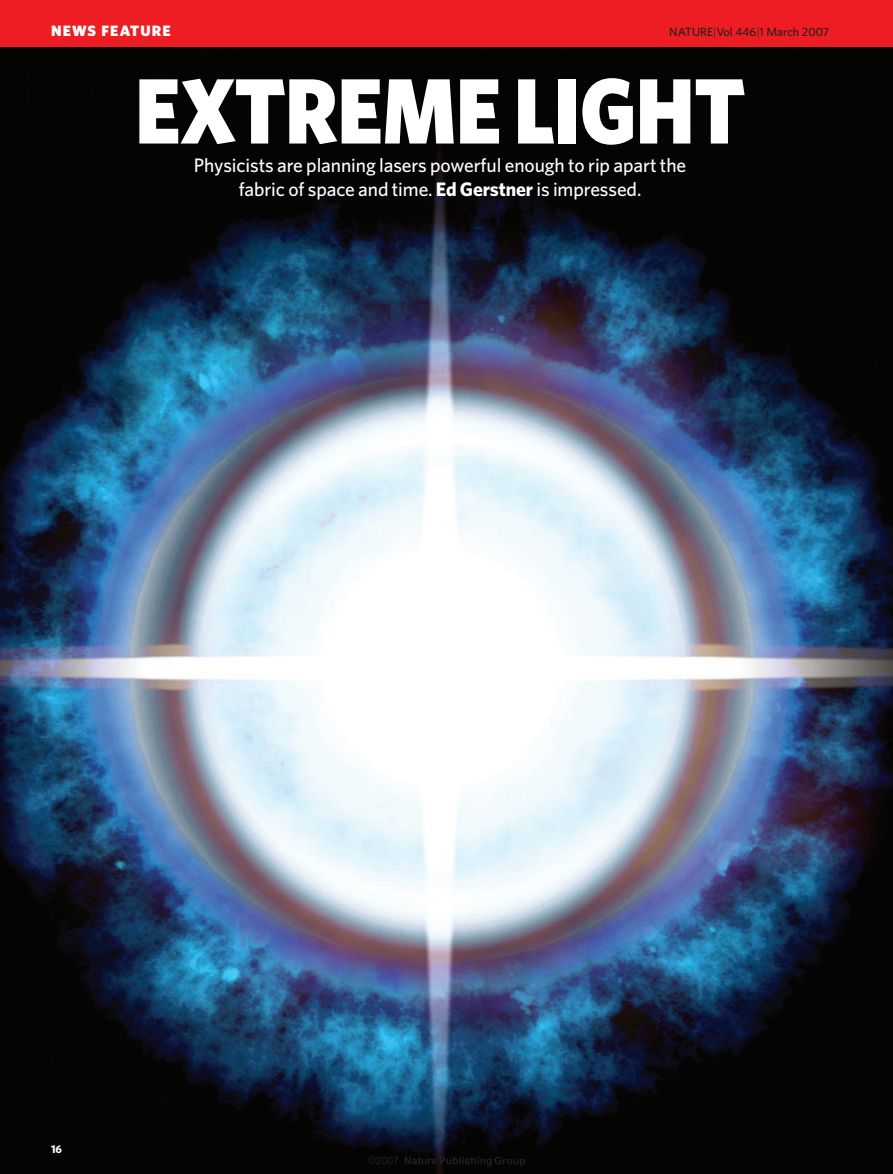
<style>
.page{position:relative;width:893px;height:1174px;background:#fff}
.page>*{position:absolute;margin:0;border:0;box-sizing:border-box;transform-origin:0 0}
.t1{font:900 93px "Whitney";letter-spacing:-.01em;color:#fff;scale:.9 1}
.t2{font:500 19.5px/24px "Whitney";letter-spacing:-.005em;color:#fff;text-align:center}
.t3{font:900 15px "Whitney";letter-spacing:.075em;color:#fff}
.t4{font:500 12px "Whitney";color:#231f20}
.t5{font:700 11.25px "Whitney";color:#fff}
.s1{font-weight:300}
.s2{font-weight:700}
</style>
<div class="page">
<img style="left:0;top:47px;width:893px;height:1127px">
<div style="left:0;top:0;width:893px;height:47px;background:#ee1d23"></div>
<svg style="left:405px;top:1156px;width:120px;height:10px"></svg>
<svg style="left:368px;top:1156px;width:30px;height:8px"></svg>
<p class="t3" style="left:51px;top:25px;width:121px">NEWS FEATURE</p>
<p class="t4" style="left:669px;top:27px;width:161px">NATURE<span class="s1">|</span>Vol 446<span class="s1">|</span>1 March 2007</p>
<h1 class="t1" style="left:135px;top:76px;width:680px">EXTREME LIGHT</h1>
<p class="t2" style="left:194px;top:155px;width:494px">Physicists are planning lasers powerful enough to rip apart the fabric of space and time. <span class="s2">Ed Gerstner</span> is impressed.</p>
<p class="t5" style="left:51px;top:1144px;width:13px">16</p>
</div>
